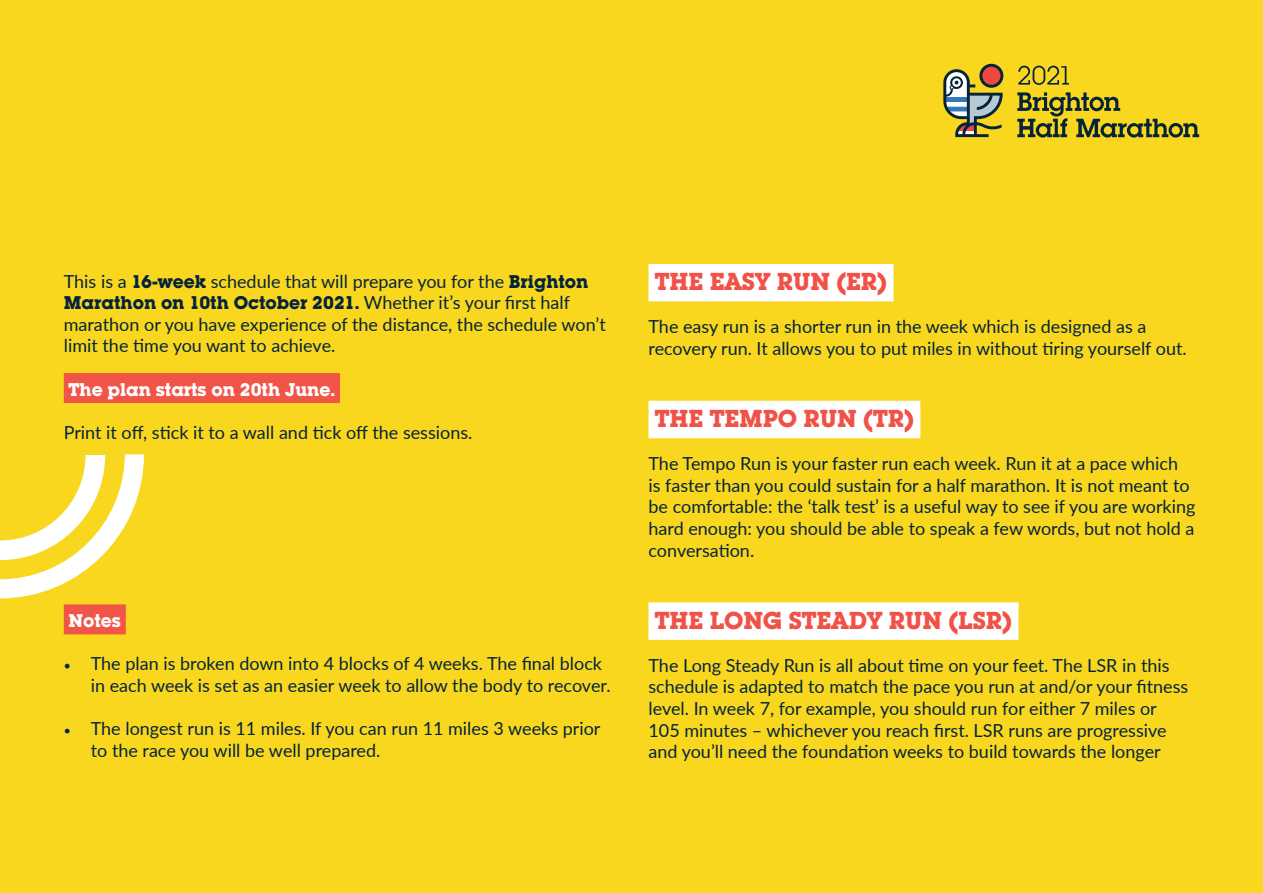
<style>
.page{position:relative;width:1263px;height:893px;background:#fad71f}
.page>*{position:absolute;margin:0;border:0;box-sizing:border-box;transform-origin:0 0}
.t1{font:700 24px "Lubalin Graph Std";color:#f05248}
.t2{font:18px/21.6px "Lato";color:#052439}
.t3{font:700 18px "Lubalin Graph Std";color:#fff}
.s1{font-family:"Lubalin Graph Std";font-weight:700}
.s2{font-family:"Minion Pro"}
</style>
<div class="page">
<svg style="left:1018px;top:66px;width:51px;height:19px"></svg>
<svg style="left:1017px;top:92px;width:182px;height:46px"></svg>
<svg style="left:943px;top:64px;width:60px;height:73px"></svg>
<div style="left:64px;top:373px;width:276px;height:30px;background:#f05548"></div>
<div style="left:64px;top:604px;width:62px;height:30px;background:#f05548"></div>
<div style="left:648px;top:264px;width:245px;height:37px;background:#fff"></div>
<div style="left:648px;top:401px;width:272px;height:37px;background:#fff"></div>
<div style="left:648px;top:602px;width:370px;height:38px;background:#fff"></div>
<svg style="left:0;top:454px;width:144px;height:144px"></svg>
<p class="t2" style="left:64px;top:269px;width:543px">This is a <span class="s1">16-week</span> schedule that will prepare you for the <span class="s1">Brighton Marathon on 10th October 2021.</span> Whether it’s your first half marathon or you have experience of the distance, the schedule won’t limit the time you want to achieve.</p>
<p class="t3" style="left:69px;top:377px;width:268px">The plan starts on 20th June.</p>
<p class="t2" style="left:64px;top:421px;width:410px">Print it off, stick it to a wall and tick off the sessions.</p>
<p class="t3" style="left:69px;top:609px;width:54px">Notes</p>
<p class="t2" style="left:91px;top:652px;width:521px;text-indent:-27px"><span class="s2">•</span> The plan is broken down into 4 blocks of 4 weeks. The final block in each week is set as an easier week to allow the body to recover.</p>
<p class="t2" style="left:91px;top:717px;width:511px;text-indent:-27px"><span class="s2">•</span> The longest run is 11 miles. If you can run 11 miles 3 weeks prior to the race you will be well prepared.</p>
<p class="t1" style="left:655px;top:266px;width:234px">THE EASY RUN (ER)</p>
<p class="t2" style="left:648px;top:315px;width:540px">The easy run is a shorter run in the week which is designed as a recovery run. It allows you to put miles in without tiring yourself out.</p>
<p class="t1" style="left:655px;top:403px;width:261px">THE TEMPO RUN (TR)</p>
<p class="t2" style="left:648px;top:452px;width:548px">The Tempo Run is your faster run each week. Run it at a pace which<br>is faster than you could sustain for a half marathon. It is not meant to be comfortable: the ‘talk test’ is a useful way to see if you are working hard enough: you should be able to speak a few words, but not hold a conversation.</p>
<p class="t1" style="left:655px;top:604px;width:359px">THE LONG STEADY RUN (LSR)</p>
<p class="t2" style="left:648px;top:654px;width:541px">The Long Steady Run is all about time on your feet. The LSR in this schedule is adapted to match the pace you run at and/or your fitness level. In week 7, for example, you should run for either 7 miles or 105 minutes – whichever you reach first. LSR runs are progressive and you’ll need the foundation weeks to build towards the longer</p>
</div>
